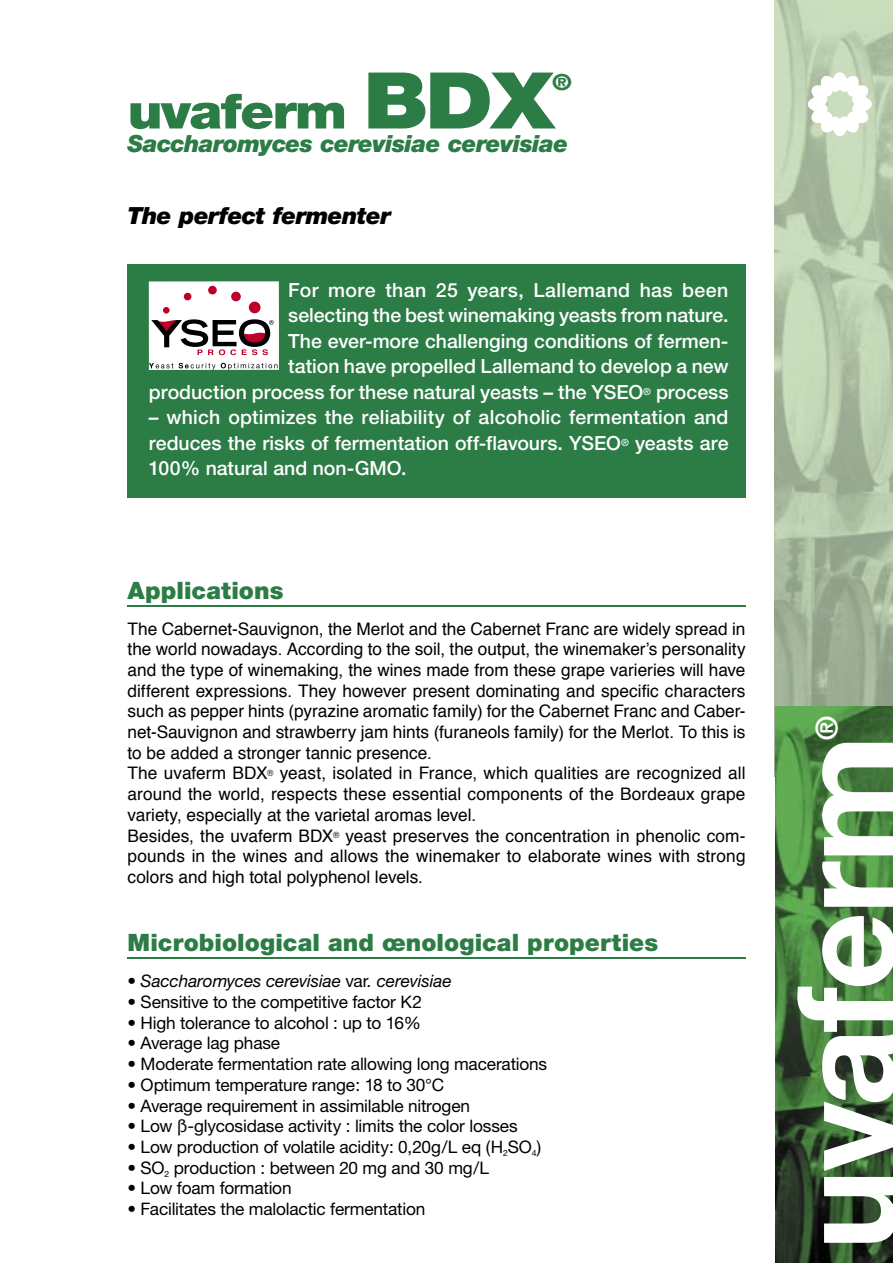
<style>
.page{position:relative;width:893px;height:1263px;background:#fff}
.page>*{position:absolute;margin:0;border:0;box-sizing:border-box;transform-origin:0 0}
.t1{font:900 48.6px "Helvetica Neue";letter-spacing:-.03em;color:#2c7c46;scale:1.11 1}
.t2{font:700 30px "Helvetica Neue";color:#fff}
.t3{font:900 24px "Helvetica Neue";letter-spacing:.005em;color:#2c7c46}
.t4{font:italic 900 23.7px "Helvetica Neue";letter-spacing:-.025em;color:#2c7c46}
.t5{font:italic 900 23.7px "Helvetica Neue";letter-spacing:-.025em;color:#000}
.t6{font:900 22.2px "Helvetica Neue";color:#2c7c46;scale:1.11 1}
.t7{font:500 19.5px/25.5px "Helvetica Neue";color:#fff;text-align:right}
.t8{font:17.25px/20.7px "Helvetica";color:#000}
.t9{font:17.25px "Helvetica Neue";letter-spacing:-.01em;color:#000}
.t10{font:italic 17.25px "Helvetica Neue";letter-spacing:-.005em;color:#000}
.s1{font-size:78.3px}
.s2{font-style:normal}
</style>
<div class="page">
<div style="left:128px;top:264px;width:618px;height:234px;background:#2c7c46"></div>
<img style="left:775px;top:0;width:118px;height:707px">
<img style="left:775px;top:707px;width:118px;height:556px">
<svg style="left:797px;top:743px;width:96px;height:500px"></svg>
<hr style="left:128px;top:605px;width:618px;height:1px;background:#2c7c46">
<hr style="left:128px;top:957px;width:618px;height:2px;background:#2c7c46">
<div style="left:149px;top:281px;width:130px;height:89px;background:#fff"></div>
<svg style="left:149px;top:281px;width:130px;height:76px"></svg>
<svg style="left:149px;top:363px;width:24px;height:5px"></svg>
<svg style="left:179px;top:363px;width:98px;height:7px"></svg>
<svg style="left:808px;top:72px;width:64px;height:64px"></svg>
<h1 class="t1" style="left:128px;top:82px;width:386px">uvaferm <span class="s1">BDX</span></h1>
<p class="t6" style="left:552px;top:68px;width:19px">®</p>
<h3 class="t4" style="left:128px;top:129px;width:442px">Saccharomyces cerevisiae cerevisiae</h3>
<h3 class="t5" style="left:128px;top:201px;width:265px">The perfect fermenter</h3>
<p class="t7" style="left:149px;top:277px;width:581px">For more than 25 years, Lallemand has been<br>selecting the best winemaking yeasts from nature.<br>The ever-more challenging conditions of fermen-<br>tation have propelled Lallemand to develop a new<br>production process for these natural yeasts – the YSEO<sup>®</sup> process</p>
<p class="t7" style="left:149px;top:404px;width:581px;text-align:justify">– which optimizes the reliability of alcoholic fermentation and reduces the risks of fermentation off-flavours. YSEO<sup>®</sup> yeasts are 100% natural and non-GMO.</p>
<h3 class="t3" style="left:128px;top:576px;width:157px">Applications</h3>
<p class="t8" style="left:128px;top:619px;width:620px">The Cabernet-Sauvignon, the Merlot and the Cabernet Franc are widely spread in the world nowadays. According to the soil, the output, the winemakerʼs personality and the type of winemaking, the wines made from these grape varieries will have different expressions. They however present dominating and specific characters such as pepper hints (pyrazine aromatic family) for the Cabernet Franc and Caber&shy;net-Sauvignon and strawberry jam hints (furaneols family) for the Merlot. To this is to be added a stronger tannic presence.<br>The uvaferm BDX<sup>®</sup> yeast, isolated in France, which qualities are recognized all around the world, respects these essential components of the Bordeaux grape variety, especially at the varietal aromas level.<br>Besides, the uvaferm BDX<sup>®</sup> yeast preserves the concentration in phenolic com&shy;pounds in the wines and allows the winemaker to elaborate wines with strong colors and high total polyphenol levels.</p>
<h3 class="t3" style="left:128px;top:928px;width:532px">Microbiological and œnological properties</h3>
<p class="t10" style="left:128px;top:971px;width:326px"><span class="s2">•</span> Saccharomyces cerevisiae <span class="s2">var</span>. cerevisiae</p>
<p class="t9" style="left:128px;top:992px;width:296px">• Sensitive to the competitive factor K2</p>
<p class="t9" style="left:128px;top:1012px;width:295px">• High tolerance to alcohol : up to 16%</p>
<p class="t9" style="left:128px;top:1033px;width:154px">• Average lag phase</p>
<p class="t9" style="left:128px;top:1054px;width:421px">• Moderate fermentation rate allowing long macerations</p>
<p class="t9" style="left:128px;top:1074px;width:318px">• Optimum temperature range: 18 to 30°C</p>
<p class="t9" style="left:128px;top:1095px;width:344px">• Average requirement in assimilable nitrogen</p>
<p class="t9" style="left:128px;top:1116px;width:392px">• Low -glycosidase activity : limits the color losses</p>
<p class="t9" style="left:128px;top:1136px;width:415px">• Low production of volatile acidity: 0,20g/L eq (H<sub>2</sub>SO<sub>4</sub>)</p>
<p class="t9" style="left:128px;top:1157px;width:363px">• SO<sub>2</sub> production : between 20 mg and 30 mg/L</p>
<p class="t9" style="left:128px;top:1178px;width:166px">• Low foam formation</p>
<p class="t9" style="left:128px;top:1199px;width:299px">• Facilitates the malolactic fermentation</p>
<h2 class="t2" style="left:808px;top:740px;width:25px;rotate:-90deg">®</h2>
</div>
